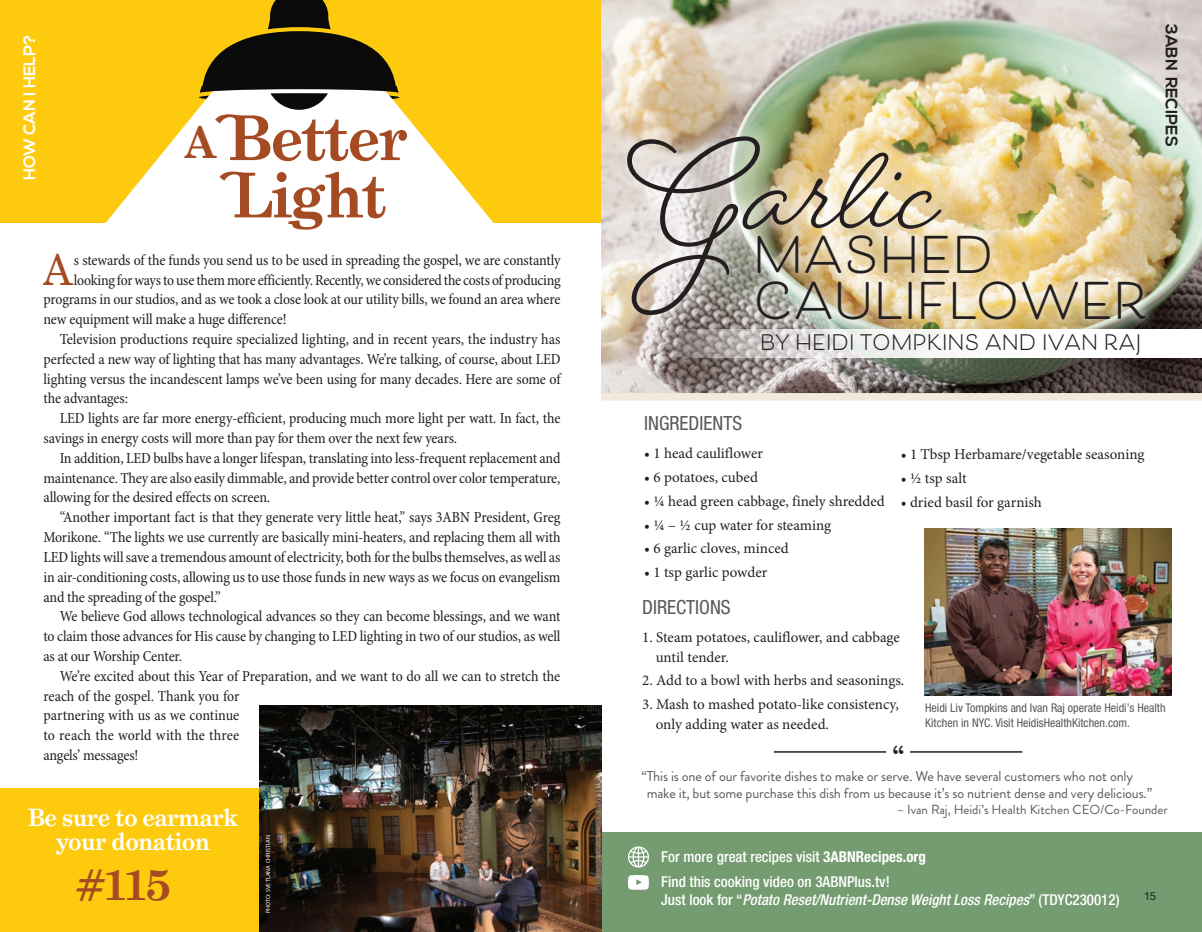
<style>
.page{position:relative;width:1202px;height:932px;background:#fff}
.page>*{position:absolute;margin:0;border:0;box-sizing:border-box;transform-origin:0 0}
.t1{font:700 137.1px "Beloved Script";color:#231f20}
.t2{font:700 61.8px "Grad";color:#a54b23}
.t3{font:700 49.65px/46.5px "Beloved Sans";color:#231f20}
.t4{font:700 43.8px "Grad";color:#a54b23}
.t5{font:700 43.5px "Grad";color:#a54b23}
.Body{font:42.75px "Grad";color:#a54b23}
.t6{font:700 28.8px "Brandon Grotesque";color:#231f20}
.t7{font:700 24px/24px "Grad";color:#fff;text-align:center}
.t8{font:700 21px "Beloved Sans";color:#231f20}
.t9{font:condensed 19.5px "Helvetica Neue LT Pro";color:#57585a}
.Body-2{font:700 16.5px "Nexa";color:#fff}
.Body-3{font:700 16.5px "Nexa";color:#231f20}
.Body-4{font:condensed 15.3px/19.8px "Minion Pro";letter-spacing:-.01em;color:#231f20;text-align:justify}
.t10{font:15px/19.5px "Minion Pro";color:#231f20}
.t11{font:500 condensed 15px/18px "Helvetica Neue LT Pro";color:#fff}
.t12{font:14.25px/16.5px "Brandon Grotesque";letter-spacing:-.01em;color:#57585a}
.t13{font:13.2px "Brandon Grotesque";color:#57585a}
.t14{font:condensed 12px/15px "Helvetica Neue LT Pro";color:#57585a}
.t15{font:11.25px "Helvetica Neue LT Pro";color:#231f20}
.Art_and_photo_credit{font:6px "Myriad Pro";letter-spacing:.02em;color:#fff}
.s1{font-weight:700}
.s2{font-style:italic}
</style>
<div class="page">
<div style="left:0;top:0;width:601px;height:223px;background:#feca0e"></div>
<svg style="left:105px;top:97px;width:389px;height:126px;fill:#fff"></svg>
<svg style="left:199px;top:0;width:200px;height:110px"></svg>
<img style="left:601px;top:0;width:601px;height:393px">
<div style="left:0;top:788px;width:321px;height:144px;background:#feca0e"></div>
<div style="left:601px;top:832px;width:601px;height:100px;background:#749c70"></div>
<svg style="left:628px;top:875px;width:21px;height:14px"></svg>
<svg style="left:628px;top:846px;width:21px;height:21px"></svg>
<div style="left:601px;top:393px;width:601px;height:7px;background:#f1eadc"></div>
<div style="left:602px;top:111px;width:363px;height:229px;background:#fff;opacity:.75"></div>
<div style="left:744px;top:222px;width:413px;height:110px;background:#fff;opacity:.75"></div>
<svg style="left:659px;top:329px;width:543px;height:28px"></svg>
<img style="left:924px;top:528px;width:247px;height:167px">
<hr style="left:774px;top:751px;width:112px;height:1px;background:#231f20">
<hr style="left:910px;top:751px;width:112px;height:1px;background:#231f20">
<img style="left:259px;top:706px;width:343px;height:226px">
<p class="Body-2" style="left:20px;top:180px;width:147px;rotate:-90deg">HOW CAN I HELP?</p>
<p class="t2" style="left:218px;top:99px;width:191px">Better</p>
<p class="t4" style="left:185px;top:114px;width:32px">A</p>
<p class="t2" style="left:222px;top:157px;width:165px">Light</p>
<p class="Body" style="left:43px;top:243px;width:30px">A</p>
<p class="Body-4" style="left:74px;top:250px;width:488px">s stewards of the funds you send us to be used in spreading the gospel, we are constantly</p>
<p class="Body-4" style="left:74px;top:270px;width:488px">looking for ways to use them more efficiently. Recently, we considered the costs of producing</p>
<p class="Body-4" style="left:43px;top:290px;width:518px">programs in our studios, and as we took a close look at our utility bills, we found an area where</p>
<p class="Body-4" style="left:43px;top:310px;width:244px">new equipment will make a huge difference!</p>
<p class="Body-4" style="left:43px;top:330px;width:518px;text-indent:16px">Television productions require specialized lighting, and in recent years, the industry has perfected a new way of lighting that has many advantages. We’re talking, of course, about LED lighting versus the incandescent lamps we’ve been using for many decades. Here are some of the advantages:</p>
<p class="Body-4" style="left:43px;top:409px;width:518px;text-indent:16px">LED lights are far more energy-efficient, producing much more light per watt. In fact, the savings in energy costs will more than pay for them over the next few years.</p>
<p class="Body-4" style="left:43px;top:448px;width:518px;text-indent:16px">In addition, LED bulbs have a longer lifespan, translating into less-frequent replacement and maintenance. They are also easily dimmable, and provide better control over color temperature, allowing for the desired effects on screen.</p>
<p class="Body-4" style="left:43px;top:508px;width:518px;text-indent:16px">“Another important fact is that they generate very little heat,” says 3ABN President, Greg Morikone. “The lights we use currently are basically mini-heaters, and replacing them all with LED lights will save a tremendous amount of electricity, both for the bulbs themselves, as well as in air-conditioning costs, allowing us to use those funds in new ways as we focus on evangelism and the spreading of the gospel.”</p>
<p class="Body-4" style="left:43px;top:607px;width:518px;text-indent:16px">We believe God allows technological advances so they can become blessings, and we want to claim those advances for His cause by changing to LED lighting in two of our studios, as well as at our Worship Center.</p>
<p class="Body-4" style="left:43px;top:666px;width:518px;text-align:left;text-indent:16px">We’re excited about this Year of Preparation, and we want to do all we can to stretch the reach of the gospel. Thank you for<br>partnering with us as we continue<br>to reach the world with the three<br>angels’ messages!</p>
<p class="t7" style="left:28px;top:805px;width:212px">Be sure to earmark your donation</p>
<p class="t5" style="left:75px;top:856px;width:97px">#115</p>
<p class="Art_and_photo_credit" style="left:264px;top:913px;width:79px;rotate:-90deg">PHOTO: SVETLANA CHRISTIAN</p>
<p class="t1" style="left:627px;top:98px;width:312px">Garlic</p>
<p class="t3" style="left:752px;top:232px;width:396px">MASHED<br>CAULIFLOWER</p>
<p class="t8" style="left:760px;top:330px;width:382px">BY HEIDI TOMPKINS AND IVAN RAJ</p>
<p class="Body-3" style="left:1180px;top:24px;width:124px;rotate:90deg">3ABN RECIPES</p>
<p class="t9" style="left:644px;top:411px;width:99px">INGREDIENTS</p>
<p class="t10" style="left:644px;top:443px;width:120px">• 1 head cauliflower</p>
<p class="t10" style="left:644px;top:467px;width:115px">• 6 potatoes, cubed</p>
<p class="t10" style="left:644px;top:491px;width:242px">• ¼ head green cabbage, finely shredded</p>
<p class="t10" style="left:644px;top:515px;width:189px">• ¼ – ½ cup water for steaming</p>
<p class="t10" style="left:644px;top:539px;width:146px">• 6 garlic cloves, minced</p>
<p class="t10" style="left:644px;top:563px;width:125px">• 1 tsp garlic powder</p>
<p class="t10" style="left:900px;top:445px;width:245px">• 1 Tbsp Herbamare/vegetable seasoning</p>
<p class="t10" style="left:900px;top:469px;width:67px">• ½ tsp salt</p>
<p class="t10" style="left:900px;top:492px;width:143px">• dried basil for garnish</p>
<p class="t9" style="left:642px;top:595px;width:90px">DIRECTIONS</p>
<p class="t10" style="left:655px;top:627px;width:246px;text-indent:-14px">1. Steam potatoes, cauliflower, and cabbage until tender.</p>
<p class="t10" style="left:642px;top:671px;width:264px">2. Add to a bowl with herbs and seasonings.</p>
<p class="t10" style="left:655px;top:694px;width:245px;text-indent:-14px">3. Mash to mashed potato-like consistency, only adding water as needed.</p>
<p class="t6" style="left:892px;top:736px;width:13px">“</p>
<p class="t14" style="left:925px;top:700px;width:242px">Heidi Liv Tompkins and Ivan Raj operate Heidi’s Health<br>Kitchen in NYC. Visit HeidisHealthKitchen.com.</p>
<p class="t12" style="left:646px;top:768px;width:507px;text-indent:-5px">“This is one of our favorite dishes to make or serve. We have several customers who not only make it, but some purchase this dish from us because it’s so nutrient dense and very delicious.”</p>
<p class="t13" style="left:896px;top:800px;width:273px">– Ivan Raj, Heidi’s Health Kitchen CEO/Co-Founder</p>
<p class="t11" style="left:661px;top:847px;width:266px">For more great recipes visit <span class="s1">3ABNRecipes.org</span></p>
<p class="t11" style="left:661px;top:872px;width:460px">Find this cooking video on 3ABNPlus.tv!<br>Just look for “<span class="s2">Potato Reset/Nutrient-Dense Weight Loss Recipes</span>” (TDYC230012)</p>
<p class="t15" style="left:1144px;top:888px;width:14px">15</p>
</div>
